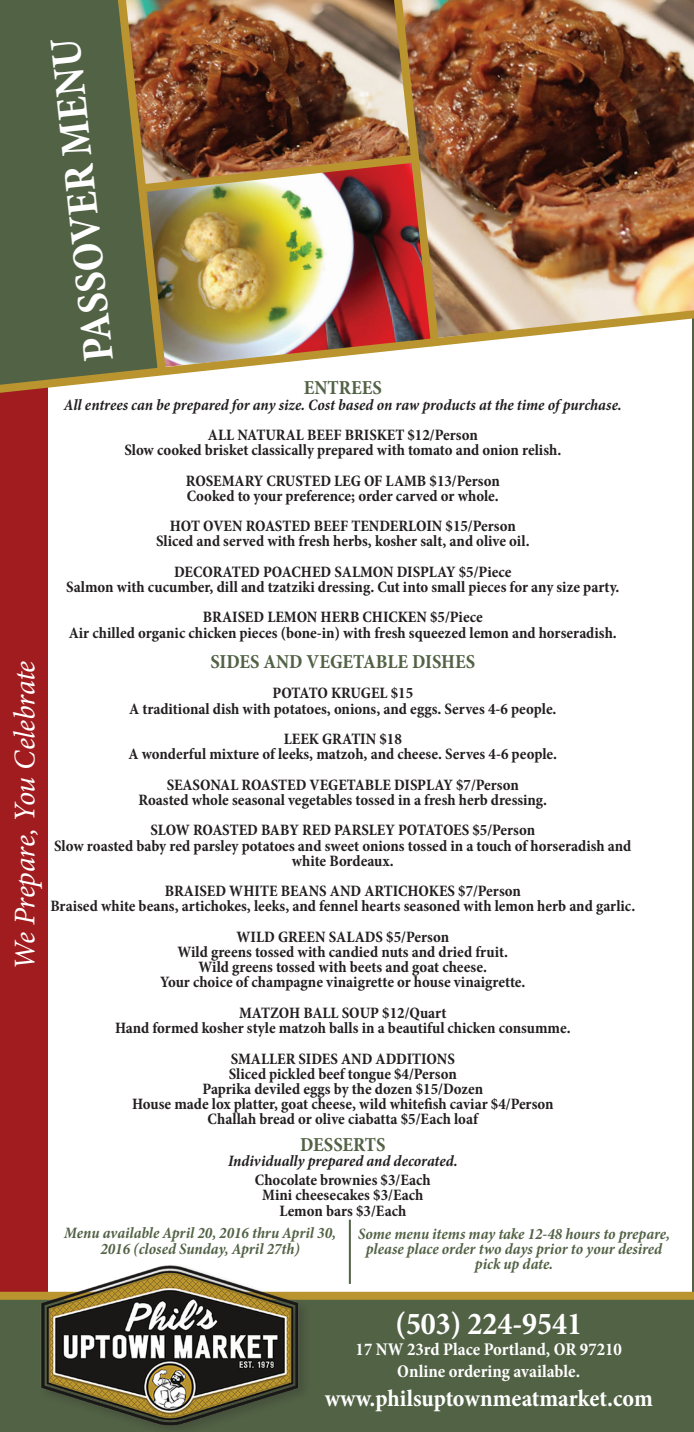
<style>
.page{position:relative;width:694px;height:1432px;background:#fff}
.page>*{position:absolute;margin:0;border:0;box-sizing:border-box;transform-origin:0 0}
.t1{font:700 condensed 44.6px "Minion Pro";color:#fff}
.t2{font:700 condensed 32px "Minion Pro";color:#fff}
.t3{font:italic 30px "Minion Pro";letter-spacing:-.015em;color:#fff}
.t4{font:700 condensed 24px "Minion Pro";color:#fff}
.t5{font:700 condensed 20px "Minion Pro";color:#526245}
.t6{font:700 condensed 18px "Minion Pro";color:#fff}
.t7{font:700 condensed 16px/15.2px "Minion Pro";color:#231f20;text-align:center}
.t8{font:italic 700 condensed 16px/15.2px "Minion Pro";letter-spacing:-.005em;color:#526245;text-align:center}
.t9{font:italic 700 condensed 16px "Minion Pro";letter-spacing:-.005em;color:#231f20}
</style>
<div class="page">
<div style="left:0;top:364px;width:48px;height:946px;background:#a01c1f"></div>
<img style="left:171px;top:0;width:171px;height:150px">
<img style="left:443px;top:0;width:250px;height:297px">
<img style="left:171px;top:252px;width:171px;height:45px">
<img style="left:171px;top:150px;width:171px;height:102px">
<img style="left:342px;top:0;width:101px;height:297px">
<div style="left:0;top:0;width:69px;height:297px;background:#526245"></div>
<div style="left:0;top:1292px;width:693px;height:139px;background:#526245"></div>
<hr style="left:348px;top:1219px;width:2px;height:64px;background:#526245">
<img style="left:0;top:297px;width:693px;height:102px">
<svg style="left:69px;top:0;width:102px;height:382px;background:#6b6944"></svg>
<div style="left:0;top:1291px;width:693px;height:8px;background:#ba942e"></div>
<img style="left:26px;top:1265px;width:283px;height:164px">
<p class="t3" style="left:4px;top:969px;width:311px;rotate:-90deg">We Prepare, You Celebrate</p>
<p class="t1" style="left:68px;top:364px;width:326px;rotate:-96deg">PASSOVER MENU</p>
<p class="t5" style="left:303px;top:374px;width:79px">ENTREES</p>
<p class="t9" style="left:64px;top:393px;width:559px">All entrees can be prepared for any size. Cost based on raw products at the time of purchase.</p>
<p class="t7" style="left:208px;top:427px;width:271px">ALL NATURAL BEEF BRISKET $12/Person</p>
<p class="t7" style="left:124px;top:442px;width:438px">Slow cooked brisket classically prepared with tomato and onion relish.</p>
<p class="t7" style="left:186px;top:472px;width:315px">ROSEMARY CRUSTED LEG OF LAMB $13/Person</p>
<p class="t7" style="left:187px;top:488px;width:313px">Cooked to your preference; order carved or whole.</p>
<p class="t7" style="left:170px;top:518px;width:347px">HOT OVEN ROASTED BEEF TENDERLOIN $15/Person</p>
<p class="t7" style="left:156px;top:533px;width:375px">Sliced and served with fresh herbs, kosher salt, and olive oil.</p>
<p class="t7" style="left:174px;top:564px;width:339px">DECORATED POACHED SALMON DISPLAY $5/Piece</p>
<p class="t7" style="left:66px;top:579px;width:554px">Salmon with cucumber, dill and tzatziki dressing. Cut into small pieces for any size party.</p>
<p class="t7" style="left:203px;top:609px;width:281px">BRAISED LEMON HERB CHICKEN $5/Piece</p>
<p class="t7" style="left:69px;top:624px;width:549px">Air chilled organic chicken pieces (bone-in) with fresh squeezed lemon and horseradish.</p>
<p class="t5" style="left:210px;top:647px;width:266px">SIDES AND VEGETABLE DISHES</p>
<p class="t7" style="left:272px;top:685px;width:142px">POTATO KRUGEL $15</p>
<p class="t7" style="left:129px;top:700px;width:428px">A traditional dish with potatoes, onions, and eggs. Serves 4-6 people.</p>
<p class="t7" style="left:283px;top:731px;width:119px">LEEK GRATIN $18</p>
<p class="t7" style="left:128px;top:746px;width:430px">A wonderful mixture of leeks, matzoh, and cheese. Serves 4-6 people.</p>
<p class="t7" style="left:167px;top:776px;width:353px">SEASONAL ROASTED VEGETABLE DISPLAY $7/Person</p>
<p class="t7" style="left:138px;top:792px;width:410px">Roasted whole seasonal vegetables tossed in a fresh herb dressing.</p>
<p class="t7" style="left:150px;top:822px;width:386px">SLOW ROASTED BABY RED PARSLEY POTATOES $5/Person</p>
<p class="t7" style="left:54px;top:837px;width:578px">Slow roasted baby red parsley potatoes and sweet onions tossed in a touch of horseradish and white Bordeaux.</p>
<p class="t7" style="left:164px;top:883px;width:357px">BRAISED WHITE BEANS AND ARTICHOKES $7/Person</p>
<p class="t7" style="left:50px;top:898px;width:586px">Braised white beans, artichokes, leeks, and fennel hearts seasoned with lemon herb and garlic.</p>
<p class="t7" style="left:236px;top:928px;width:214px">WILD GREEN SALADS $5/Person</p>
<p class="t7" style="left:177px;top:944px;width:332px">Wild greens tossed with candied nuts and dried fruit.</p>
<p class="t7" style="left:198px;top:959px;width:290px">Wild greens tossed with beets and goat cheese.</p>
<p class="t7" style="left:160px;top:974px;width:366px">Your choice of champagne vinaigrette or house vinaigrette.</p>
<p class="t7" style="left:239px;top:1004px;width:209px">MATZOH BALL SOUP $12/Quart</p>
<p class="t7" style="left:115px;top:1020px;width:457px">Hand formed kosher style matzoh balls in a beautiful chicken consumme.</p>
<p class="t7" style="left:230px;top:1050px;width:225px">SMALLER SIDES AND ADDITIONS</p>
<p class="t7" style="left:228px;top:1065px;width:229px">Sliced pickled beef tongue $4/Person</p>
<p class="t7" style="left:202px;top:1080px;width:282px">Paprika deviled eggs by the dozen $15/Dozen</p>
<p class="t7" style="left:132px;top:1096px;width:423px">House made lox platter, goat cheese, wild whitefish caviar $4/Person</p>
<p class="t7" style="left:207px;top:1111px;width:272px">Challah bread or olive ciabatta $5/Each loaf</p>
<p class="t5" style="left:300px;top:1130px;width:87px">DESSERTS</p>
<p class="t9" style="left:228px;top:1149px;width:231px">Individually prepared and decorated.</p>
<p class="t7" style="left:255px;top:1172px;width:177px">Chocolate brownies $3/Each</p>
<p class="t7" style="left:262px;top:1187px;width:162px">Mini cheesecakes $3/Each</p>
<p class="t7" style="left:279px;top:1202px;width:128px">Lemon bars $3/Each</p>
<p class="t8" style="left:64px;top:1225px;width:273px">Menu available April 20, 2016 thru April 30,<br>2016 (closed Sunday, April 27th)</p>
<p class="t8" style="left:358px;top:1225px;width:313px">Some menu items may take 12-48 hours to prepare, please place order two days prior to your desired pick up date.</p>
<p class="t2" style="left:395px;top:1301px;width:188px">(503) 224-9541</p>
<p class="t6" style="left:355px;top:1336px;width:267px">17 NW 23rd Place Portland, OR 97210</p>
<p class="t6" style="left:397px;top:1358px;width:184px">Online ordering available.</p>
<p class="t4" style="left:324px;top:1381px;width:329px">www.philsuptownmeatmarket.com</p>
</div>
